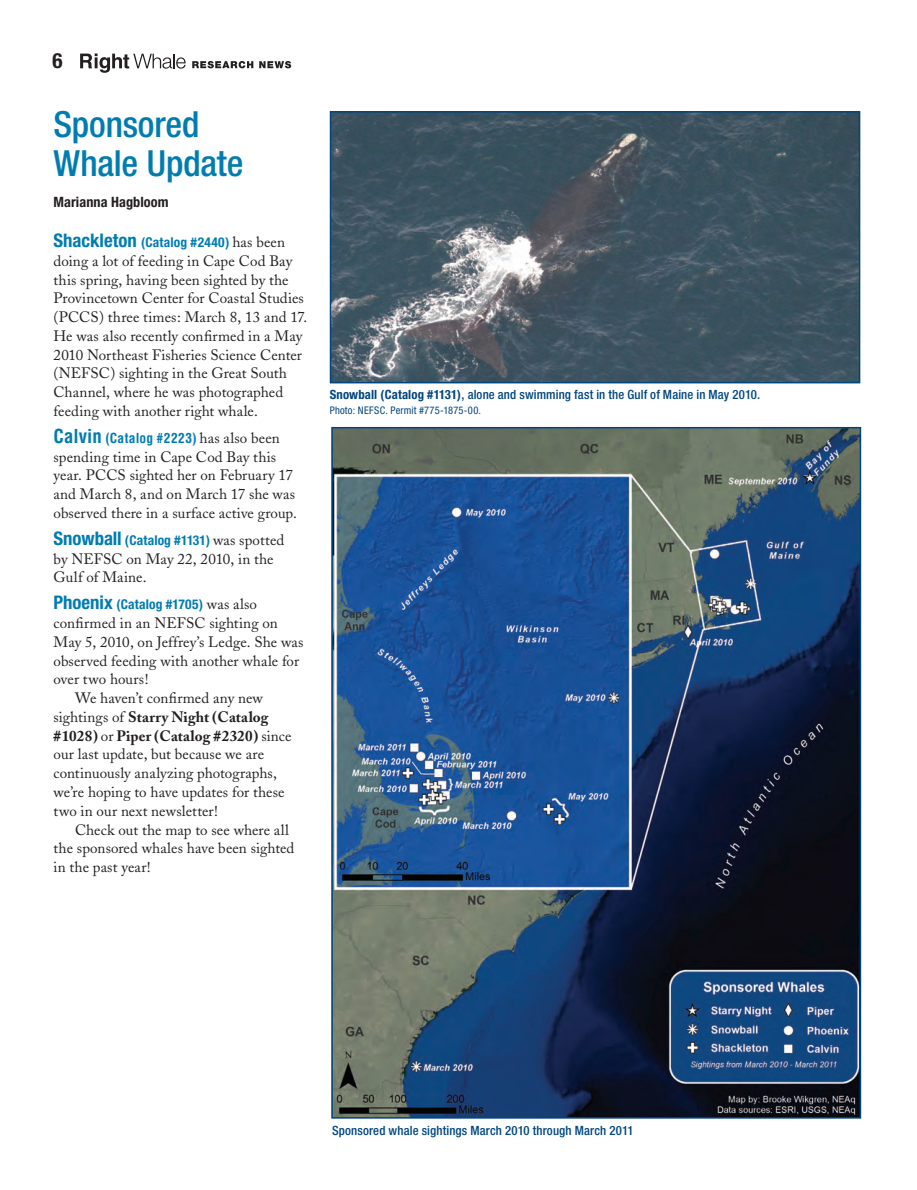
<style>
.page{position:relative;width:917px;height:1190px;background:#fff}
.page>*{position:absolute;margin:0;border:0;box-sizing:border-box;transform-origin:0 0}
.t1{font:500 condensed 36px/39px "Helvetica Neue";letter-spacing:-.005em;color:#007cb1}
.t2{font:700 condensed 21px "Helvetica Neue";color:#231f20}
.t3{font:15px/18.8px "Adobe Caslon";letter-spacing:.005em;color:#231f20}
.t4{font:700 15px "Adobe Caslon";letter-spacing:.01em;color:#231f20}
.t5{font:700 condensed 14.25px "Helvetica Neue";letter-spacing:.005em;color:#231f20}
.t6{font:700 condensed 13.5px "Helvetica Neue";letter-spacing:.01em;color:#007cb1}
.t7{font:700 condensed 13.5px "Helvetica";letter-spacing:.025em;color:#007cb1}
.t8{font:500 condensed 12.75px "Helvetica Neue";letter-spacing:.01em;color:#00467e}
.t9{font:condensed 10.5px "Helvetica Neue";letter-spacing:.015em;color:#00467e}
.s1{font-size:18.75px}
.s2{font-family:"Adobe Caslon";font-weight:400;font-stretch:normal;font-size:15px;color:#231f20}
.s3{font-weight:400}
.s4{font-weight:700}
</style>
<div class="page">
<svg style="left:80px;top:53px;width:106px;height:20px"></svg>
<svg style="left:192px;top:61px;width:61px;height:7px"></svg>
<svg style="left:259px;top:61px;width:32px;height:7px"></svg>
<img style="left:332px;top:114px;width:525px;height:266px">
<div style="left:329px;top:111px;width:531px;height:272px;border:2px solid #00467e"></div>
<img style="left:334px;top:430px;width:523px;height:685px">
<h2 class="t2" style="left:52px;top:48px;width:12px">6</h2>
<h1 class="t1" style="left:53px;top:104px;width:191px">Sponsored<br>Whale Update</h1>
<p class="t5" style="left:53px;top:193px;width:117px">Marianna Hagbloom</p>
<p class="t6" style="left:53px;top:234px;width:233px"><span class="s1">Shackleton</span> (Catalog #2440) <span class="s2">has been</span></p>
<p class="t3" style="left:53px;top:252px;width:255px">doing a lot of feeding in Cape Cod Bay this spring, having been sighted by the Provincetown Center for Coastal Studies (PCCS) three times: March 8, 13 and 17.<br>He was also recently confirmed in a May 2010 Northeast Fisheries Science Center (NEFSC) sighting in the Great South Channel, where he was photographed feeding with another right whale.</p>
<p class="t7" style="left:53px;top:430px;width:228px"><span class="s1">Calvin</span> (Catalog #2223) <span class="s2">has also been</span></p>
<p class="t3" style="left:53px;top:447px;width:245px">spending time in Cape Cod Bay this year. PCCS sighted her on February 17 and March 8, and on March 17 she was observed there in a surface active group.</p>
<p class="t6" style="left:53px;top:532px;width:232px"><span class="s1">Snowball</span> (Catalog #1131) <span class="s2">was spotted</span></p>
<p class="t3" style="left:53px;top:549px;width:221px">by NEFSC on May 22, 2010, in the<br>Gulf of Maine.</p>
<p class="t6" style="left:53px;top:596px;width:205px"><span class="s1">Phoenix</span> (Catalog #1705) <span class="s2">was also</span></p>
<p class="t3" style="left:53px;top:614px;width:226px">confirmed in an NEFSC sighting on</p>
<p class="t3" style="left:53px;top:633px;width:251px">May 5, 2010, on Jeffrey’s Ledge. She was</p>
<p class="t3" style="left:53px;top:651px;width:247px">observed feeding with another whale for</p>
<p class="t3" style="left:53px;top:670px;width:97px">over two hours!</p>
<p class="t3" style="left:75px;top:689px;width:189px">We haven’t confirmed any new</p>
<p class="t4" style="left:53px;top:708px;width:216px"><span class="s3">sightings of</span> Starry Night (Catalog</p>
<p class="t4" style="left:53px;top:726px;width:239px">#1028) <span class="s3">or</span> Piper (Catalog #2320) <span class="s3">since</span></p>
<p class="t3" style="left:53px;top:745px;width:212px">our last update, but because we are</p>
<p class="t3" style="left:53px;top:764px;width:225px">continuously analyzing photographs,</p>
<p class="t3" style="left:53px;top:783px;width:232px">we’re hoping to have updates for these</p>
<p class="t3" style="left:53px;top:801px;width:166px">two in our next newsletter!</p>
<p class="t3" style="left:75px;top:820px;width:215px">Check out the map to see where all</p>
<p class="t3" style="left:53px;top:839px;width:242px">the sponsored whales have been sighted</p>
<p class="t3" style="left:53px;top:858px;width:99px">in the past year!</p>
<p class="t8" style="left:329px;top:387px;width:432px"><span class="s4">Snowball (Catalog #1131)</span>, alone and swimming fast in the Gulf of Maine in May 2010.</p>
<p class="t9" style="left:329px;top:405px;width:153px">Photo: NEFSC. Permit #775-1875-00.</p>
<p class="t8" style="left:332px;top:1123px;width:303px">Sponsored whale sightings March 2010 through March 2011</p>
</div>
